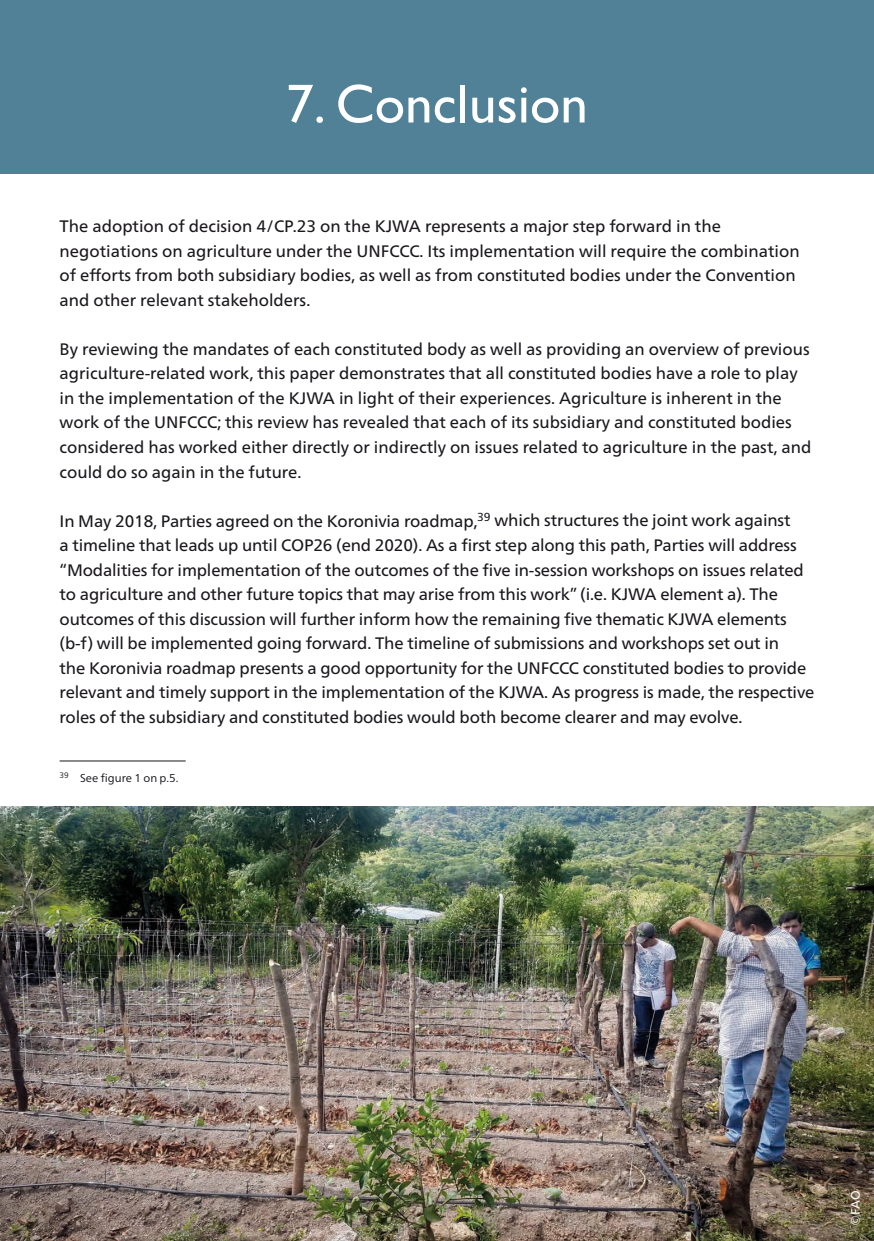
<style>
.page{position:relative;width:874px;height:1241px;background:#fff}
.page>*{position:absolute;margin:0;border:0;box-sizing:border-box;transform-origin:0 0}
.t1{font:55.12px "Gill Sans";color:#fff}
.t2{font:16.62px/24.5px "Frutiger Neue LTCYR";letter-spacing:-.01em;color:#1a171c}
.t3{font:12.25px "Frutiger Neue LTCYR";color:#fff}
.t4{font:11.38px "Frutiger Neue LTCYR";color:#1a171c}
</style>
<div class="page">
<hr style="left:60px;top:760px;width:126px;height:1px;background:#1a171c">
<div style="left:0;top:0;width:873px;height:174px;background:#508196"></div>
<img style="left:0;top:806px;width:873px;height:434px">
<h1 class="t1" style="left:286px;top:72px;width:303px">7. Conclusion</h1>
<p class="t2" style="left:60px;top:214px;width:741px">The adoption of decision 4/CP.23 on the KJWA represents a major step forward in the negotiations on agriculture under the UNFCCC. Its implementation will require the combination of efforts from both subsidiary bodies, as well as from constituted bodies under the Convention and other relevant stakeholders.</p>
<p class="t2" style="left:60px;top:337px;width:752px">By reviewing the mandates of each constituted body as well as providing an overview of previous agriculture-related work, this paper demonstrates that all constituted bodies have a role to play in the implementation of the KJWA in light of their experiences. Agriculture is inherent in the work of the UNFCCC; this review has revealed that each of its subsidiary and constituted bodies considered has worked either directly or indirectly on issues related to agriculture in the past, and could do so again in the future.</p>
<p class="t2" style="left:60px;top:508px;width:756px">In May 2018, Parties agreed on the Koronivia roadmap,<sup>39</sup> which structures the joint work against<br>a timeline that leads up until COP26 (end 2020). As a first step along this path, Parties will address “Modalities for implementation of the outcomes of the five in-session workshops on issues related to agriculture and other future topics that may arise from this work” (i.e. KJWA element a). The outcomes of this discussion will further inform how the remaining five thematic KJWA elements (b-f) will be implemented going forward. The timeline of submissions and workshops set out in<br>the Koronivia roadmap presents a good opportunity for the UNFCCC constituted bodies to provide relevant and timely support in the implementation of the KJWA. As progress is made, the respective roles of the subsidiary and constituted bodies would both become clearer and may evolve.</p>
<p class="t4" style="left:60px;top:770px;width:120px"><sup>39</sup> See figure 1 on p.5.</p>
<p class="t3" style="left:847px;top:1225px;width:37px;rotate:-90deg">©FAO</p>
</div>
